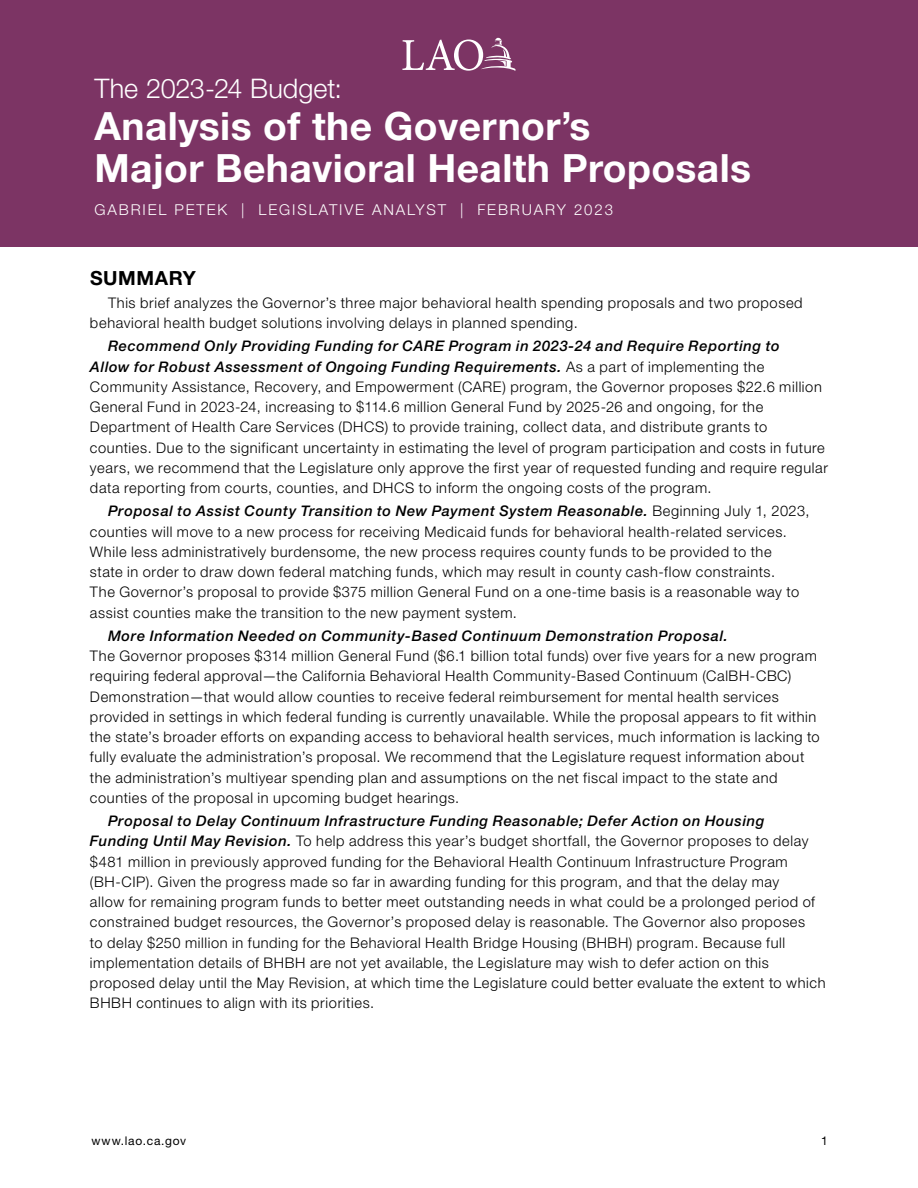
<style>
.page{position:relative;width:918px;height:1188px;background:#fff}
.page>*{position:absolute;margin:0;border:0;box-sizing:border-box;transform-origin:0 0}
.t1{font:700 39px/42px "Helvetica Neue LT Pro";letter-spacing:.01em;color:#fff}
.t2{font:300 27px "Helvetica Neue LT Pro";color:#fff}
.t3{font:700 19.5px "Helvetica Neue LT Pro";letter-spacing:.03em;color:#000}
.t4{font:300 15px "Helvetica Neue LT Pro";letter-spacing:.125em;color:#fff}
.t5{font:300 14.7px/20.2px "Helvetica Neue LT Pro";letter-spacing:.04em;color:#000}
.t6{font:italic 500 14.7px "Helvetica Neue LT Pro";letter-spacing:.045em;color:#000}
.t7{font:12px "Helvetica Neue LT Pro";letter-spacing:.065em;color:#000}
.s1{font-weight:500;font-style:italic}
</style>
<div class="page">
<div style="left:0;top:0;width:918px;height:247px;background:#7c3464"></div>
<svg style="left:402px;top:38px;width:114px;height:33px"></svg>
<h2 class="t2" style="left:94px;top:72px;width:249px">The 2023-24 Budget:</h2>
<h1 class="t1" style="left:94px;top:104px;width:658px">Analysis of the Governor’s<br>Major Behavioral Health Proposals</h1>
<p class="t4" style="left:94px;top:201px;width:520px">GABRIEL PETEK | LEGISLATIVE ANALYST | FEBRUARY 2023</p>
<h3 class="t3" style="left:90px;top:266px;width:107px">SUMMARY</h3>
<p class="t5" style="left:90px;top:292px;width:714px;text-indent:18px">This brief analyzes the Governor’s three major behavioral health spending proposals and two proposed behavioral health budget solutions involving delays in planned spending.</p>
<p class="t5" style="left:90px;top:336px;width:740px;text-indent:18px"><span class="s1">Recommend Only Providing Funding for CARE Program in 2023-24 and Require Reporting to<br>Allow for Robust Assessment of Ongoing Funding Requirements.</span> As a part of implementing the Community Assistance, Recovery, and Empowerment (CARE) program, the Governor proposes $22.6 million General Fund in 2023-24, increasing to $114.6 million General Fund by 2025-26 and ongoing, for the Department of Health Care Services (DHCS) to provide training, collect data, and distribute grants to counties. Due to the significant uncertainty in estimating the level of program participation and costs in future years, we recommend that the Legislature only approve the first year of requested funding and require regular data reporting from courts, counties, and DHCS to inform the ongoing costs of the program.</p>
<p class="t5" style="left:90px;top:501px;width:721px;text-indent:18px"><span class="s1">Proposal to Assist County Transition to New Payment System Reasonable.</span> Beginning July 1, 2023, counties will move to a new process for receiving Medicaid funds for behavioral health-related services.<br>While less administratively burdensome, the new process requires county funds to be provided to the<br>state in order to draw down federal matching funds, which may result in county cash-flow constraints.<br>The Governor’s proposal to provide $375 million General Fund on a one-time basis is a reasonable way to assist counties make the transition to the new payment system.</p>
<p class="t6" style="left:108px;top:627px;width:621px">More Information Needed on Community-Based Continuum Demonstration Proposal.</p>
<p class="t5" style="left:90px;top:645px;width:731px">The Governor proposes $314 million General Fund ($6.1 billion total funds) over five years for a new program requiring federal approval—the California Behavioral Health Community-Based Continuum (CalBH-CBC)<br>Demonstration—that would allow counties to receive federal reimbursement for mental health services provided in settings in which federal funding is currently unavailable. While the proposal appears to fit within the state’s broader efforts on expanding access to behavioral health services, much information is lacking to fully evaluate the administration’s proposal. We recommend that the Legislature request information about the administration’s multiyear spending plan and assumptions on the net fiscal impact to the state and counties of the proposal in upcoming budget hearings.</p>
<p class="t5" style="left:90px;top:810px;width:737px;text-indent:18px"><span class="s1">Proposal to Delay Continuum Infrastructure Funding Reasonable; Defer Action on Housing Funding Until May Revision.</span> To help address this year’s budget shortfall, the Governor proposes to delay $481 million in previously approved funding for the Behavioral Health Continuum Infrastructure Program (BH-CIP). Given the progress made so far in awarding funding for this program, and that the delay may<br>allow for remaining program funds to better meet outstanding needs in what could be a prolonged period of constrained budget resources, the Governor’s proposed delay is reasonable. The Governor also proposes<br>to delay $250 million in funding for the Behavioral Health Bridge Housing (BHBH) program. Because full implementation details of BHBH are not yet available, the Legislature may wish to defer action on this proposed delay until the May Revision, at which time the Legislature could better evaluate the extent to which BHBH continues to align with its priorities.</p>
<p class="t7" style="left:92px;top:1133px;width:96px">www.lao.ca.gov</p>
<p class="t7" style="left:821px;top:1134px;width:8px">1</p>
</div>
